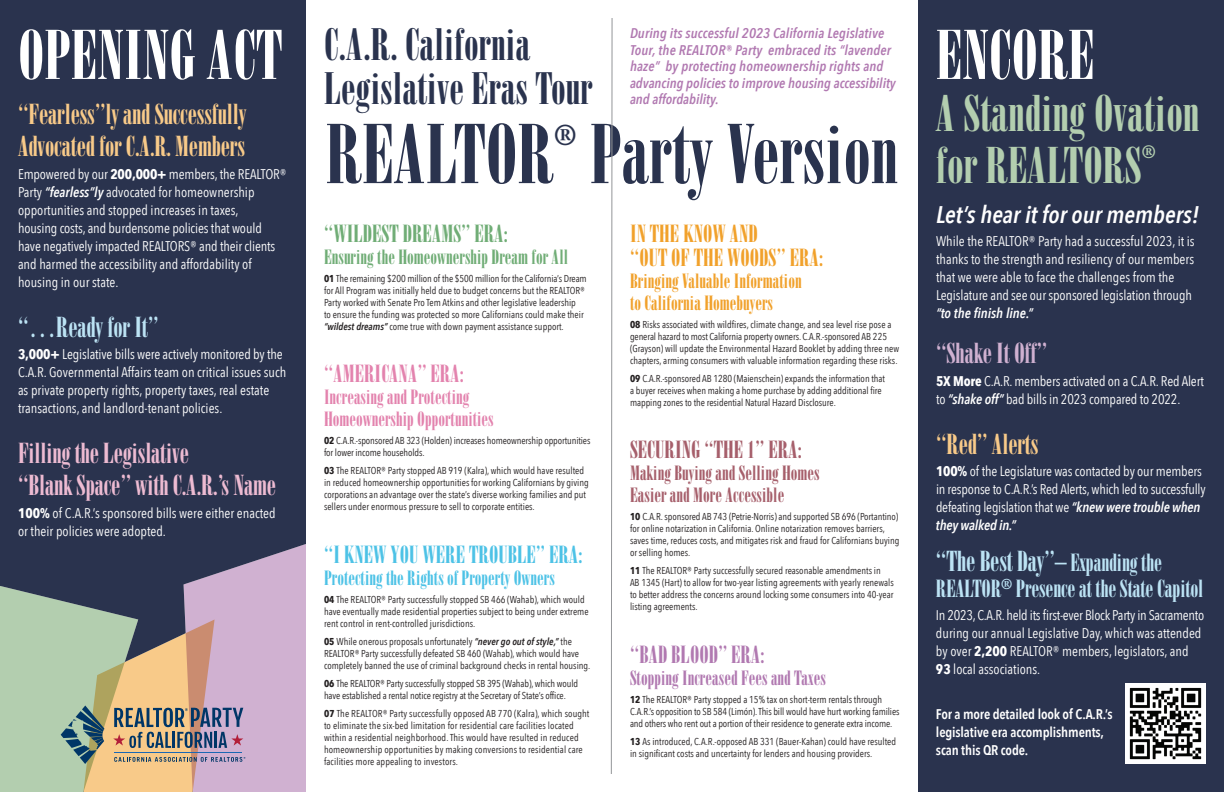
<style>
.page{position:relative;width:1224px;height:792px;background:#fff}
.page>*{position:absolute;margin:0;border:0;box-sizing:border-box;transform-origin:0 0}
.t1{font:82px "Bodoni Std Poster Compressed";color:#2a334e}
.t2{font:68px "Bodoni Std Poster Compressed";color:#fff}
.t3{font:50px/52px "Bodoni Std Poster Compressed";color:#b3ceaf}
.t4{font:44px/44px "Bodoni Std Poster Compressed";color:#2a334e}
.t5{font:28px/32px "Bodoni Std Poster Compressed";letter-spacing:-.01em;color:#f8ca89}
.t6{font:28px/32px "Bodoni Std Poster Compressed";letter-spacing:-.01em;color:#edbbd2}
.t7{font:28px "Bodoni Std Poster Compressed";letter-spacing:-.01em;color:#bce3f4}
.t8{font:28px "Bodoni Std Poster Compressed";letter-spacing:-.01em;color:#d0b1d1}
.t9{font:28px "Bodoni Std Poster Compressed";color:#2a334e}
.t10{font:24px/26px "Bodoni Std Poster Compressed";letter-spacing:-.01em;color:#bce3f4}
.t11{font:24px/24px "Bodoni Std Poster Compressed";color:#f1a12b}
.t12{font:italic 600 24px "Avenir Next Condensed";color:#fff}
.t13{font:24px "Bodoni Std Poster Compressed";color:#4dc2e6}
.t14{font:24px "Bodoni Std Poster Compressed";color:#70ad76}
.t15{font:24px "Bodoni Std Poster Compressed";color:#a65f6b}
.t16{font:24px "Bodoni Std Poster Compressed";color:#e383ae}
.t17{font:24px "Bodoni Std Poster Compressed";color:#b179b1}
.t18{font:20px/22px "Bodoni Std Poster Compressed";color:#a65f6b}
.t19{font:20px/22px "Bodoni Std Poster Compressed";color:#e383ae}
.t20{font:20px/22px "Bodoni Std Poster Compressed";color:#f1a12b}
.t21{font:20px "Bodoni Std Poster Compressed";color:#70ad76}
.t22{font:20px "Bodoni Std Poster Compressed";color:#4dc2e6}
.t23{font:20px "Bodoni Std Poster Compressed";color:#b179b1}
.t24{font:17.5px "Bodoni Std Poster Compressed";color:#b3ceaf}
.t25{font:14px/18px "Avenir Next Condensed";color:#fff}
.t26{font:italic 600 14px/16.5px "Avenir Next Condensed";letter-spacing:.01em;color:#b179b1}
.t27{font:600 14px/18px "Avenir Next Condensed";letter-spacing:-.01em;color:#fff}
.t28{font:italic 600 14px "Avenir Next Condensed";color:#fff}
.t29{font:10px/12px "Avenir Next Condensed";color:#231f20}
.s1{font-weight:700}
.s2{font-weight:600;font-style:italic}
.s3{font-size:28px}
</style>
<div class="page">
<div style="left:918px;top:0;width:306px;height:792px;background:#2a334e"></div>
<div style="left:0;top:0;width:306px;height:792px;background:#2a334e"></div>
<svg style="left:0;top:544px;width:306px;height:248px"></svg>
<hr style="left:114px;top:752px;width:128px;height:1px;background:#1b68b4">
<img style="left:1125px;top:683px;width:81px;height:81px">
<svg style="left:611px;top:18px;width:1px;height:756px"></svg>
<h2 class="t2" style="left:18px;top:16px;width:266px">OPENING ACT</h2>
<h3 class="t5" style="left:18px;top:98px;width:230px">“Fearless”ly and Successfully<br>Advocated for C.A.R. Members</h3>
<p class="t25" style="left:18px;top:166px;width:270px">Empowered by our <span class="s1">200,000+</span> members, the REALTOR® Party <span class="s2">“fearless”ly</span> advocated for homeownership opportunities and stopped increases in taxes,<br>housing costs, and burdensome policies that would have negatively impacted REALTORS® and their clients and harmed the accessibility and affordability of housing in our state.</p>
<h3 class="t7" style="left:18px;top:311px;width:142px">“…Ready for It”</h3>
<h3 class="t25" style="left:18px;top:346px;width:270px"><span class="s1">3,000+</span> Legislative bills were actively monitored by the C.A.R. Governmental Affairs team on critical issues such as private property rights, property taxes, real estate transactions, and landlord-tenant policies.</h3>
<h3 class="t6" style="left:18px;top:437px;width:260px">Filling the Legislative<br>“Blank Space” with C.A.R.’s Name</h3>
<h3 class="t25" style="left:18px;top:505px;width:259px"><span class="s1">100%</span> of C.A.R.’s sponsored bills were either enacted or their policies were adopted.</h3>
<h3 class="t26" style="left:630px;top:26px;width:267px">During its successful 2023 California Legislative Tour, the REALTOR® Party embraced its “lavender haze” by protecting homeownership rights and advancing policies to improve housing accessibility and affordability.</h3>
<h3 class="t4" style="left:324px;top:22px;width:270px">C.A.R. California<br>Legislative Eras Tour</h3>
<h1 class="t1" style="left:326px;top:107px;width:574px">REALTOR Party Version</h1>
<h3 class="t9" style="left:554px;top:119px;width:24px">®</h3>
<h3 class="t14" style="left:324px;top:219px;width:185px">“WILDEST DREAMS” ERA:</h3>
<h3 class="t21" style="left:324px;top:245px;width:246px">Ensuring the Homeownership Dream for All</h3>
<p class="t29" style="left:324px;top:273px;width:264px"><span class="s1">01</span> The remaining $200 million of the $500 million for the California’s Dream for All Program was initially held due to budget concerns but the REALTOR® Party worked with Senate Pro Tem Atkins and other legislative leadership<br>to ensure the funding was protected so more Californians could make their <span class="s2">“wildest dreams”</span> come true with down payment assistance support.</p>
<h3 class="t16" style="left:324px;top:360px;width:141px">“AMERICANA” ERA:</h3>
<h3 class="t19" style="left:324px;top:386px;width:171px">Increasing and Protecting<br>Homeownership Opportunities</h3>
<p class="t29" style="left:324px;top:435px;width:268px"><span class="s1">02</span> C.A.R.-sponsored AB 323 (Holden) increases homeownership opportunities for lower income households.</p>
<p class="t29" style="left:324px;top:465px;width:266px"><span class="s1">03</span> The REALTOR® Party stopped AB 919 (Kalra), which would have resulted in reduced homeownership opportunities for working Californians by giving corporations an advantage over the state’s diverse working families and put sellers under enormous pressure to sell to corporate entities.</p>
<h3 class="t13" style="left:324px;top:540px;width:260px">“I KNEW YOU WERE TROUBLE” ERA:</h3>
<h3 class="t22" style="left:324px;top:566px;width:232px">Protecting the Rights of Property Owners</h3>
<p class="t29" style="left:324px;top:594px;width:266px"><span class="s1">04</span> The REALTOR® Party successfully stopped SB 466 (Wahab), which would have eventually made residential properties subject to being under extreme rent control in rent-controlled jurisdictions.</p>
<p class="t29" style="left:324px;top:636px;width:268px"><span class="s1">05</span> While onerous proposals unfortunately <span class="s2">“never go out of style,”</span> the<br>REALTOR® Party successfully defeated SB 460 (Wahab), which would have completely banned the use of criminal background checks in rental housing.</p>
<p class="t29" style="left:324px;top:678px;width:256px"><span class="s1">06</span> The REALTOR® Party successfully stopped SB 395 (Wahab), which would have established a rental notice registry at the Secretary of State’s office.</p>
<p class="t29" style="left:324px;top:708px;width:267px"><span class="s1">07</span> The REALTOR® Party successfully opposed AB 770 (Kalra), which sought to eliminate the six-bed limitation for residential care facilities located within a residential neighborhood. This would have resulted in reduced homeownership opportunities by making conversions to residential care facilities more appealing to investors.</p>
<h3 class="t11" style="left:630px;top:221px;width:195px">IN THE KNOW AND<br>“OUT OF THE WOODS” ERA:</h3>
<h3 class="t20" style="left:630px;top:270px;width:173px">Bringing Valuable Information to California Homebuyers</h3>
<p class="t29" style="left:630px;top:319px;width:271px"><span class="s1">08</span> Risks associated with wildfires, climate change, and sea level rise pose a general hazard to most California property owners. C.A.R.-sponsored AB 225 (Grayson) will update the Environmental Hazard Booklet by adding three new chapters, arming consumers with valuable information regarding these risks.</p>
<p class="t29" style="left:630px;top:373px;width:257px"><span class="s1">09</span> C.A.R.-sponsored AB 1280 (Maienschein) expands the information that a buyer receives when making a home purchase by adding additional fire mapping zones to the residential Natural Hazard Disclosure.</p>
<h3 class="t15" style="left:630px;top:436px;width:173px">SECURING “THE 1” ERA:</h3>
<h3 class="t18" style="left:630px;top:462px;width:191px">Making Buying and Selling Homes<br>Easier and More Accessible</h3>
<p class="t29" style="left:630px;top:511px;width:271px"><span class="s1">10</span> C.A.R. sponsored AB 743 (Petrie-Norris) and supported SB 696 (Portantino) for online notarization in California. Online notarization removes barriers, saves time, reduces costs, and mitigates risk and fraud for Californians buying or selling homes.</p>
<p class="t29" style="left:630px;top:565px;width:265px"><span class="s1">11</span> The REALTOR® Party successfully secured reasonable amendments in<br>AB 1345 (Hart) to allow for two-year listing agreements with yearly renewals to better address the concerns around locking some consumers into 40-year listing agreements.</p>
<h3 class="t17" style="left:630px;top:640px;width:136px">“BAD BLOOD” ERA:</h3>
<h3 class="t23" style="left:630px;top:666px;width:198px">Stopping Increased Fees and Taxes</h3>
<p class="t29" style="left:630px;top:694px;width:271px"><span class="s1">12</span> The REALTOR® Party stopped a 15% tax on short-term rentals through<br>C.A.R.’s opposition to SB 584 (Limón). This bill would have hurt working families and others who rent out a portion of their residence to generate extra income.</p>
<p class="t29" style="left:630px;top:736px;width:268px"><span class="s1">13</span> As introduced, C.A.R.-opposed AB 331 (Bauer-Kahan) could have resulted in significant costs and uncertainty for lenders and housing providers.</p>
<h2 class="t2" style="left:936px;top:16px;width:160px">ENCORE</h2>
<h3 class="t3" style="left:936px;top:87px;width:265px">A Standing Ovation for REALTORS</h3>
<h3 class="t24" style="left:1142px;top:142px;width:15px">®</h3>
<h3 class="t12" style="left:936px;top:199px;width:265px">Let’s hear it for our members!</h3>
<h3 class="t25" style="left:936px;top:233px;width:260px">While the REALTOR® Party had a successful 2023, it is thanks to the strength and resiliency of our members that we were able to face the challenges from the Legislature and see our sponsored legislation through</h3>
<h3 class="t28" style="left:936px;top:304px;width:99px">“to the finish line.”</h3>
<h3 class="t8" style="left:936px;top:337px;width:113px">“Shake It Off”</h3>
<h3 class="t25" style="left:936px;top:373px;width:269px"><span class="s1">5X More</span> C.A.R. members activated on a C.A.R. Red Alert to <span class="s2">“shake off”</span> bad bills in 2023 compared to 2022.</h3>
<h3 class="t5" style="left:936px;top:428px;width:104px">“Red” Alerts</h3>
<h3 class="t25" style="left:936px;top:463px;width:271px"><span class="s1">100%</span> of the Legislature was contacted by our members in response to C.A.R.’s Red Alerts, which led to successfully defeating legislation that we <span class="s2">“knew were trouble when they walked in.”</span></h3>
<h3 class="t10" style="left:936px;top:550px;width:269px"><span class="s3">“The Best Day”</span>– Expanding the<br>REALTOR<sup>®</sup> Presence at the State Capitol</h3>
<h3 class="t25" style="left:936px;top:607px;width:270px">In 2023, C.A.R. held its first-ever Block Party in Sacramento during our annual Legislative Day, which was attended by over <span class="s1">2,200</span> REALTOR® members, legislators, and <span class="s1">93</span> local associations.</h3>
<h3 class="t27" style="left:936px;top:706px;width:178px">For a more detailed look of C.A.R.’s legislative era accomplishments, scan this QR code.</h3>
</div>
